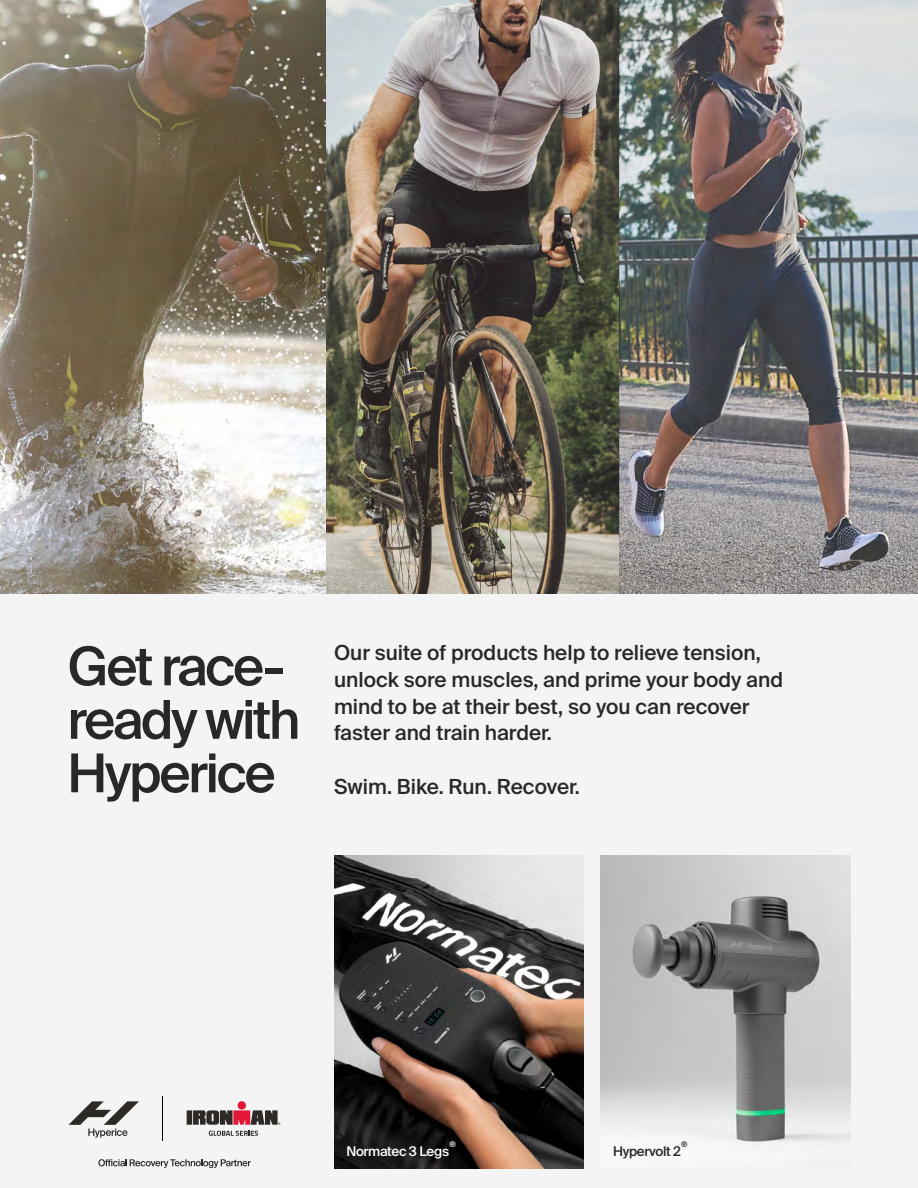
<style>
.page{position:relative;width:918px;height:1188px;background:#f4f4f4}
.page>*{position:absolute;margin:0;border:0;box-sizing:border-box;transform-origin:0 0}
.t1{font:500 53.55px/53.6px "Suisse Intl";letter-spacing:-.045em;color:#282828}
.t2{font:500 20.85px/26.7px "Suisse Intl";color:#282828}
.t3{font:500 13.35px "Suisse Intl";letter-spacing:-.025em;color:#fff}
.t4{font:500 13.35px "Suisse Intl";letter-spacing:-.025em;color:#282828}
.t5{font:500 7.8px "Suisse Intl";color:#282828}
.t6{font:500 7.8px "Suisse Intl";color:#fff}
</style>
<div class="page">
<img style="left:0;top:0;width:918px;height:594px">
<img style="left:601px;top:856px;width:250px;height:286px">
<img style="left:334px;top:856px;width:250px;height:313px">
<svg style="left:98px;top:1159px;width:153px;height:9px"></svg>
<div style="left:187px;top:1110px;width:5px;height:15px;background:#2d2a26"></div>
<svg style="left:193px;top:1101px;width:87px;height:35px"></svg>
<hr style="left:162px;top:1097px;width:1px;height:44px;background:#000">
<svg style="left:69px;top:1101px;width:70px;height:37px"></svg>
<h1 class="t1" style="left:67px;top:640px;width:235px">Get race&shy;ready with<br>Hyperice</h1>
<p class="t2" style="left:334px;top:639px;width:450px">Our suite of products help to relieve tension, unlock sore muscles, and prime your body and mind to be at their best, so you can recover faster and train harder.</p>
<p class="t2" style="left:334px;top:773px;width:247px">Swim. Bike. Run. Recover.</p>
<p class="t6" style="left:450px;top:1140px;width:8px">®</p>
<p class="t3" style="left:346px;top:1144px;width:104px">Normatec 3 Legs</p>
<p class="t5" style="left:681px;top:1140px;width:8px">®</p>
<p class="t4" style="left:613px;top:1144px;width:69px">Hypervolt 2</p>
</div>
